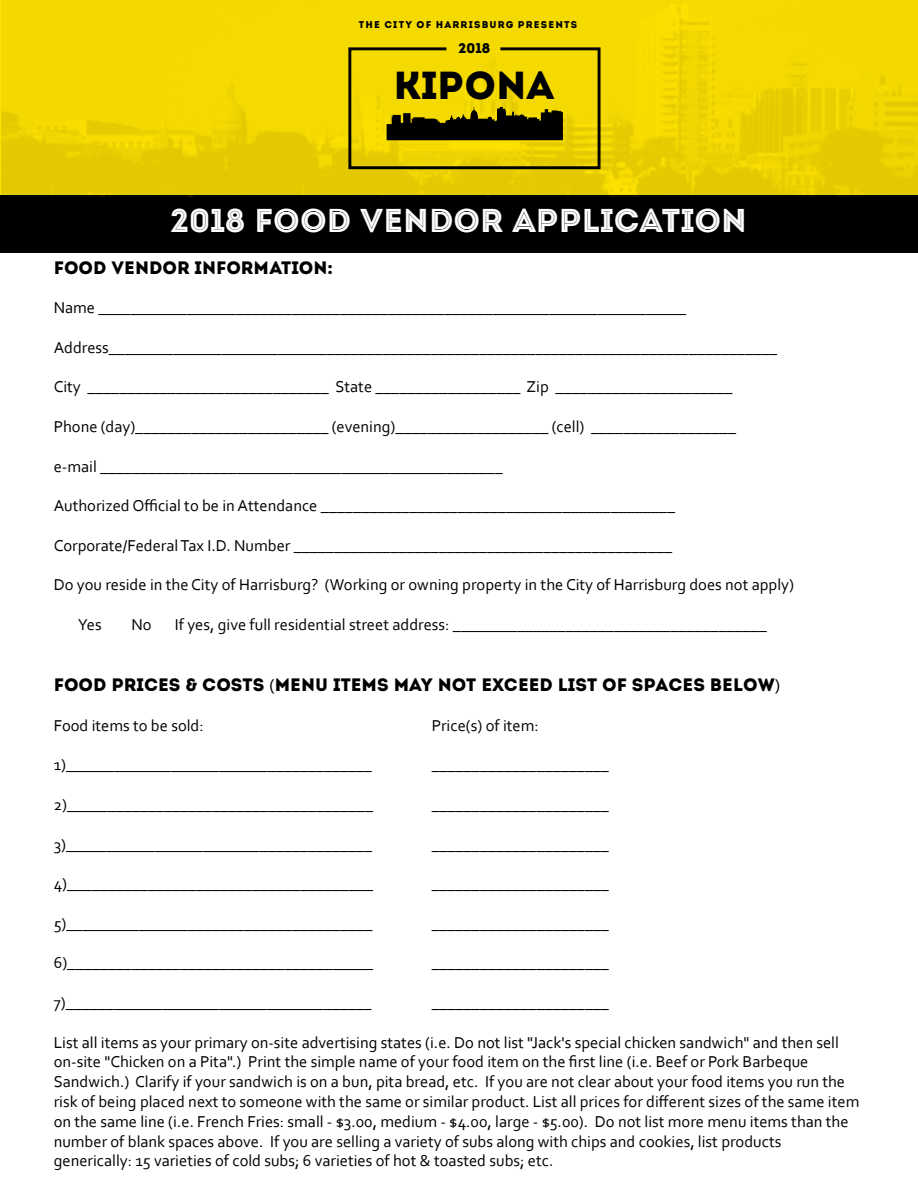
<style>
.page{position:relative;width:918px;height:1188px;background:#fff}
.page>*{position:absolute;margin:0;border:0;box-sizing:border-box;transform-origin:0 0}
.t1{font:39px "Intro";color:#000}
.t2{font:33px "Intro Inline";color:#fff}
.t3{font:18px "Intro";color:#000}
.t4{font:16.5px/19.8px "Corbel";color:#000}
.t5{font:13.95px "Intro";color:#000}
.t6{font:9.9px "Intro";letter-spacing:.115em;color:#000}
.s1{font-family:"Corbel"}
</style>
<div class="page">
<div style="left:0;top:196px;width:918px;height:57px;background:#000"></div>
<div style="left:0;top:0;width:918px;height:196px;background:linear-gradient(to right,#efd501,#efd501)"></div>
<svg style="left:347px;top:46px;width:255px;height:125px;background:#c3ad00"></svg>
<p class="t6" style="left:359px;top:19px;width:220px">THE CITY OF HARRISBURG PRESENTS</p>
<p class="t5" style="left:459px;top:39px;width:33px">2018</p>
<h1 class="t1" style="left:393px;top:62px;width:162px">KIPONA</h1>
<h2 class="t2" style="left:170px;top:201px;width:578px">2018 FOOD VENDOR APPLICATION</h2>
<p class="t3" style="left:54px;top:257px;width:281px">FOOD VENDOR INFORMATION:</p>
<p class="t4" style="left:54px;top:297px;width:634px">Name _________________________________________________________________________</p>
<p class="t4" style="left:54px;top:337px;width:725px">Address___________________________________________________________________________________</p>
<p class="t4" style="left:54px;top:377px;width:680px">City ______________________________ State __________________ Zip ______________________</p>
<p class="t4" style="left:54px;top:416px;width:684px">Phone (day)________________________ (evening)___________________ (cell) __________________</p>
<p class="t4" style="left:54px;top:456px;width:451px">e-mail __________________________________________________</p>
<p class="t4" style="left:54px;top:495px;width:623px">Authorized Official to be in Attendance ____________________________________________</p>
<p class="t4" style="left:54px;top:535px;width:620px">Corporate/Federal Tax I.D. Number _______________________________________________</p>
<p class="t4" style="left:54px;top:575px;width:742px">Do you reside in the City of Harrisburg? (Working or owning property in the City of Harrisburg does not apply)</p>
<p class="t4" style="left:78px;top:614px;width:25px">Yes</p>
<p class="t4" style="left:131px;top:614px;width:22px">No</p>
<p class="t4" style="left:175px;top:614px;width:594px">If yes, give full residential street address: _______________________________________</p>
<p class="t3" style="left:54px;top:674px;width:728px">FOOD PRICES &amp; COSTS <span class="s1">(</span>MENU ITEMS MAY NOT EXCEED LIST OF SPACES BELOW<span class="s1">)</span></p>
<p class="t4" style="left:54px;top:715px;width:152px">Food items to be sold:</p>
<p class="t4" style="left:432px;top:715px;width:109px">Price(s) of item:</p>
<p class="t4" style="left:54px;top:755px;width:320px">1)______________________________________</p>
<p class="t4" style="left:432px;top:755px;width:179px">______________________</p>
<p class="t4" style="left:54px;top:794px;width:321px">2)______________________________________</p>
<p class="t4" style="left:432px;top:794px;width:179px">______________________</p>
<p class="t4" style="left:54px;top:834px;width:320px">3)______________________________________</p>
<p class="t4" style="left:432px;top:834px;width:179px">______________________</p>
<p class="t4" style="left:54px;top:873px;width:321px">4)______________________________________</p>
<p class="t4" style="left:432px;top:873px;width:179px">______________________</p>
<p class="t4" style="left:54px;top:913px;width:320px">5)______________________________________</p>
<p class="t4" style="left:432px;top:913px;width:179px">______________________</p>
<p class="t4" style="left:54px;top:953px;width:321px">6)______________________________________</p>
<p class="t4" style="left:432px;top:953px;width:179px">______________________</p>
<p class="t4" style="left:54px;top:992px;width:319px">7)______________________________________</p>
<p class="t4" style="left:432px;top:992px;width:179px">______________________</p>
<p class="t4" style="left:54px;top:1032px;width:807px">List all items as your primary on-site advertising states (i.e. Do not list "Jack's special chicken sandwich" and then sell on-site "Chicken on a Pita".) Print the simple name of your food item on the first line (i.e. Beef or Pork Barbeque Sandwich.) Clarify if your sandwich is on a bun, pita bread, etc. If you are not clear about your food items you run the risk of being placed next to someone with the same or similar product. List all prices for different sizes of the same item on the same line (i.e. French Fries: small - $3.00, medium - $4.00, large - $5.00). Do not list more menu items than the number of blank spaces above. If you are selling a variety of subs along with chips and cookies, list products generically: 15 varieties of cold subs; 6 varieties of hot &amp; toasted subs; etc.</p>
</div>
